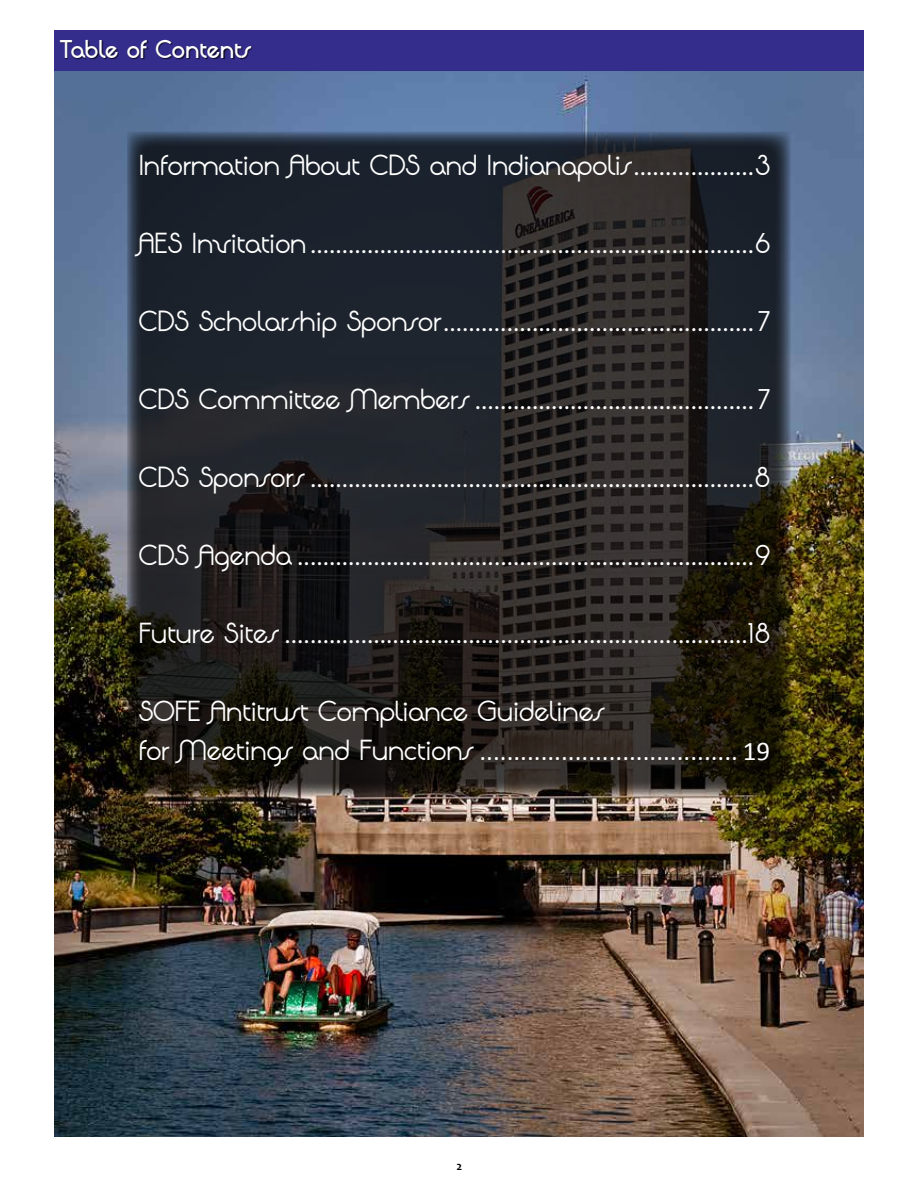
<style>
.page{position:relative;width:918px;height:1188px;background:#fff}
.page>*{position:absolute;margin:0;border:0;box-sizing:border-box;transform-origin:0 0}
.t1{font:27px "Quadranta";color:#fff}
.t2{font:27px "Calibri";color:#fff}
.t3{font:700 24px "Quadranta";color:#fff}
.t4{font:700 12px "Candara";color:#000}
.s1{font-family:"Quadranta"}
</style>
<div class="page">
<img style="left:54px;top:71px;width:809px;height:1065px">
<div style="left:54px;top:30px;width:810px;height:41px;background:#342d8c"></div>
<div style="left:60px;top:40px;width:193px;height:20px;background:#000;opacity:.75"></div>
<svg style="left:127px;top:132px;width:664px;height:665px;background:#222324"></svg>
<p class="t3" style="left:60px;top:35px;width:192px">Table of Contents</p>
<p class="t1" style="left:139px;top:149px;width:633px">Information About CDS and Indianapolis...................3</p>
<p class="t1" style="left:139px;top:227px;width:633px">AES Invitation......................................................................6</p>
<p class="t1" style="left:139px;top:305px;width:633px">CDS Scholarship Sponsor................................................. 7</p>
<p class="t1" style="left:139px;top:383px;width:633px">CDS Committee Members ............................................ 7</p>
<p class="t1" style="left:139px;top:461px;width:633px">CDS Sponsors ......................................................................8</p>
<p class="t1" style="left:139px;top:539px;width:633px">CDS Agenda ........................................................................9</p>
<p class="t1" style="left:139px;top:617px;width:633px">Future Sites .........................................................................18</p>
<p class="t1" style="left:139px;top:695px;width:467px">SOFE Antitrust Compliance Guidelines</p>
<p class="t2" style="left:139px;top:734px;width:633px"><span class="s1">for Meetings and Functions</span> ...................................... 19</p>
<p class="t4" style="left:457px;top:1159px;width:7px">2</p>
</div>
